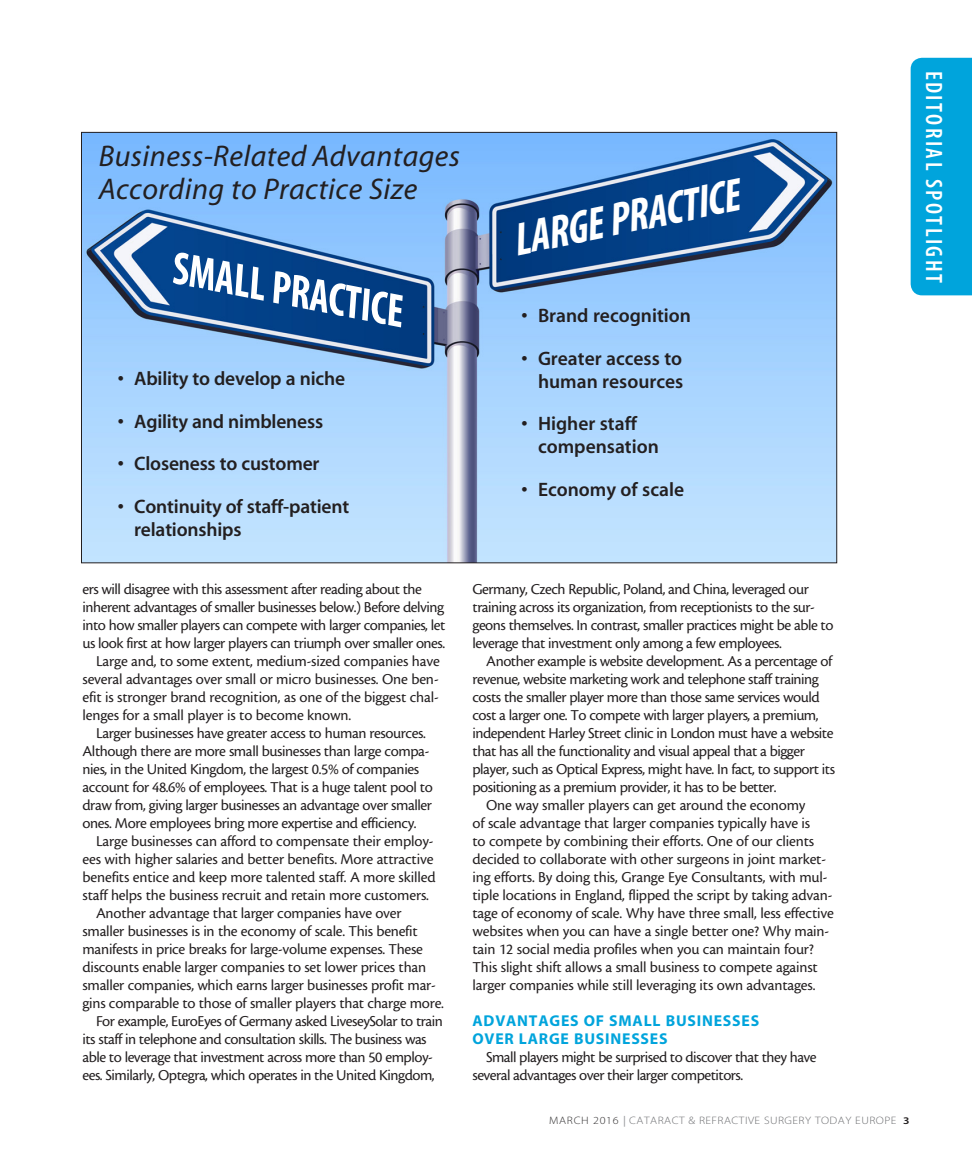
<style>
.page{position:relative;width:972px;height:1161px;background:#fff}
.page>*{position:absolute;margin:0;border:0;box-sizing:border-box;transform-origin:0 0}
.body{font:46.95px "Myriad MM 700 300";color:#fff;scale:.91 1}
.body-2{font:italic 46.5px "Myriad MM 700 300";color:#fff;scale:.91 1}
.t1{font:30px/33px "Myriad MM It 400 600";letter-spacing:.015em;color:#231f20}
.t2{font:23.7px "Myriad MM 565 300";letter-spacing:.1em;color:#fff}
.t3{font:19.5px/22.5px "Myriad MM 565 600";letter-spacing:-.01em;color:#231f20}
.body-3{font:15.75px/18px "Cronos MM 408 10";letter-spacing:-.025em;color:#231f20}
.subhead{font:15.75px/18px "Myriad MM 700 600";letter-spacing:.05em;color:#00a4dc}
.t4{font:10.8px "Myriad MM 215 600";letter-spacing:.04em;color:#6c6d70;scale:1.11 1}
.s1{color:#312f30}
.s2{font-family:"Myriad MM 400 600";color:#939598}
.s3{font-family:"Myriad MM 565 600";font-size:10.2px;color:#231f20}
</style>
<div class="page">
<div style="left:911px;top:58px;width:61px;height:237px;background:#00a4dc"></div>
<img style="left:83px;top:134px;width:752px;height:427px">
<p class="t1" style="left:99px;top:141px;width:363px">Business-Related Advantages<br>According to Practice Size</p>
<p class="body" style="left:179px;top:245px;width:260px;rotate:11deg">SMALL PRACTICE</p>
<p class="t3" style="left:118px;top:368px;width:229px">• Ability to develop a niche</p>
<p class="t3" style="left:118px;top:411px;width:207px">• Agility and nimbleness</p>
<p class="t3" style="left:118px;top:454px;width:203px">• Closeness to customer</p>
<p class="t3" style="left:134px;top:496px;width:216px;text-indent:-16px">• Continuity of staff-patient relationships</p>
<p class="body-2" style="left:508px;top:219px;width:254px;rotate:-12deg">LARGE PRACTICE</p>
<p class="t3" style="left:522px;top:306px;width:171px">• Brand recognition</p>
<p class="t3" style="left:522px;top:348px;width:163px;text-align:right">• Greater access to human resources</p>
<p class="t3" style="left:538px;top:414px;width:122px;text-indent:-16px">• Higher staff compensation</p>
<p class="t3" style="left:522px;top:479px;width:164px">• Economy of scale</p>
<h3 class="t2" style="left:946px;top:71px;width:214px;rotate:90deg">EDITORIAL SPOTLIGHT</h3>
<p class="body-3" style="left:82px;top:580px;width:364px">ers will disagree with this assessment after reading about the inherent advantages of smaller businesses below.) Before delving into how smaller players can compete with larger companies, let us look first at how larger players can triumph over smaller ones.</p>
<p class="body-3" style="left:82px;top:652px;width:359px;text-align:justify;text-indent:14px">Large and, to some extent, medium-sized companies have several advantages over small or micro businesses. One ben&shy;efit is stronger brand recognition, as one of the biggest chal&shy;lenges for a small player is to become known.</p>
<p class="body-3" style="left:82px;top:724px;width:352px;text-indent:14px">Larger businesses have greater access to human resources.<br>Although there are more small businesses than large compa&shy;nies, in the United Kingdom, the largest 0.5% of companies account for 48.6% of employees. That is a huge talent pool to draw from, giving larger businesses an advantage over smaller ones. More employees bring more expertise and efficiency.</p>
<p class="body-3" style="left:82px;top:832px;width:355px;text-indent:14px">Large businesses can afford to compensate their employ&shy;ees with higher salaries and better benefits. More attractive benefits entice and keep more talented staff. A more skilled staff helps the business recruit and retain more customers.</p>
<p class="body-3" style="left:82px;top:904px;width:363px;text-indent:14px">Another advantage that larger companies have over smaller businesses is in the economy of scale. This benefit manifests in price breaks for large-volume expenses. These discounts enable larger companies to set lower prices than smaller companies, which earns larger businesses profit mar&shy;gins comparable to those of smaller players that charge more.</p>
<p class="body-3" style="left:82px;top:1012px;width:362px;text-indent:14px">For example, EuroEyes of Germany asked LiveseySolar to train its staff in telephone and consultation skills. The business was able to leverage that investment across more than 50 employ&shy;ees. Similarly, Optegra, which operates in the United Kingdom,</p>
<p class="body-3" style="left:472px;top:580px;width:362px">Germany, Czech Republic, Poland, and China, leveraged our training across its organization, from receptionists to the sur&shy;geons themselves. In contrast, smaller practices might be able to leverage that investment only among a few employees.</p>
<p class="body-3" style="left:472px;top:652px;width:364px;text-indent:14px">Another example is website development. As a percentage of revenue, website marketing work and telephone staff training costs the smaller player more than those same services would cost a larger one. To compete with larger players, a premium, independent Harley Street clinic in London must have a website that has all the functionality and visual appeal that a bigger player, such as Optical Express, might have. In fact, to support its positioning as a premium provider, it has to be better.</p>
<p class="body-3" style="left:472px;top:796px;width:363px;text-indent:14px">One way smaller players can get around the economy<br>of scale advantage that larger companies typically have is<br>to compete by combining their efforts. One of our clients decided to collaborate with other surgeons in joint market&shy;ing efforts. By doing this, Grange Eye Consultants, with mul&shy;tiple locations in England, flipped the script by taking advan&shy;tage of economy of scale. Why have three small, less effective websites when you can have a single better one? Why main&shy;tain 12 social media profiles when you can maintain four?<br>This slight shift allows a small business to compete against larger companies while still leveraging its own advantages.</p>
<p class="subhead" style="left:472px;top:1013px;width:288px">ADVANTAGES OF SMALL BUSINESSES<br>OVER LARGE BUSINESSES</p>
<p class="body-3" style="left:472px;top:1048px;width:346px;text-indent:14px">Small players might be surprised to discover that they have several advantages over their larger competitors.</p>
<p class="t4" style="left:549px;top:1115px;width:326px"><span class="s1">MARCH 2016</span> <span class="s2">|</span> CATARACT &amp; REFRACTIVE SURGERY TODAY EUROPE <span class="s3">3</span></p>
</div>
